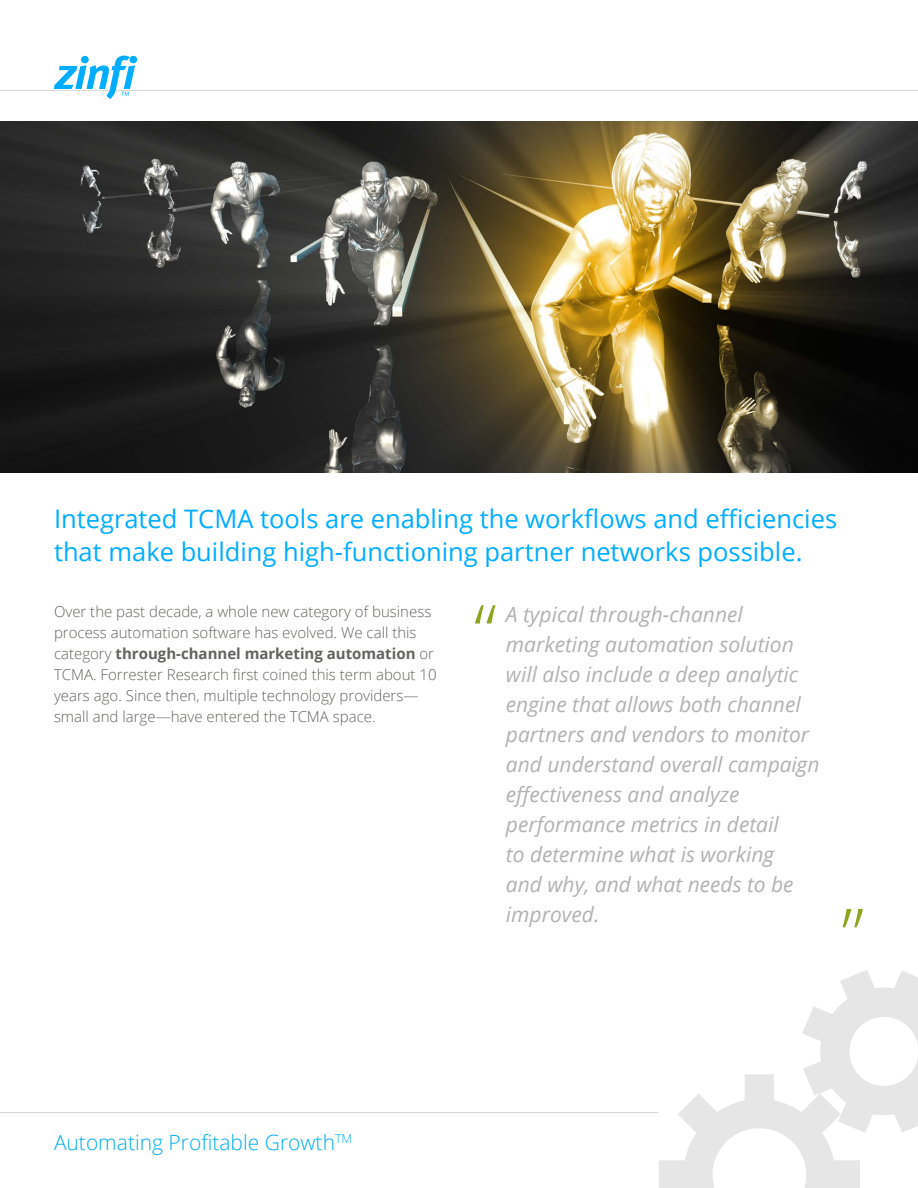
<style>
.page{position:relative;width:918px;height:1188px;background:#fff}
.page>*{position:absolute;margin:0;border:0;box-sizing:border-box;transform-origin:0 0}
.Subhead_3{font:300 75px "Open Sans";color:#8ca621}
.Subhead_3-2{font:25.5px/33px "Open Sans";color:#00adff}
.Subhead_3-3{font:italic 21px/30px "Open Sans";color:#b2b2b2}
.Footer_text{font:300 21px "Open Sans";color:#00aeef}
.Subhead_3-4{font:300 15px/21px "Open Sans";color:#636361}
.s1{font-weight:700}
</style>
<div class="page">
<img style="left:0;top:121px;width:918px;height:351px">
<hr style="left:0;top:90px;width:918px;height:1px;background:#d8d8d8">
<svg style="left:54px;top:56px;width:83px;height:43px"></svg>
<hr style="left:0;top:1112px;width:659px;height:1px;background:#d8d8d8">
<svg style="left:659px;top:970px;width:259px;height:218px"></svg>
<p class="Subhead_3-2" style="left:54px;top:501px;width:785px">Integrated TCMA tools are enabling the workflows and efficiencies that make building high-functioning partner networks possible.</p>
<p class="Subhead_3-4" style="left:54px;top:601px;width:384px">Over the past decade, a whole new category of business process automation software has evolved. We call this category <span class="s1">through-channel marketing automation</span> or TCMA. Forrester Research first coined this term about 10 years ago. Since then, multiple technology providers— small and large—have entered the TCMA space.</p>
<p class="Subhead_3" style="left:474px;top:580px;width:24px">“</p>
<p class="Subhead_3-3" style="left:506px;top:599px;width:315px">A typical through-channel marketing automation solution will also include a deep analytic engine that allows both channel partners and vendors to monitor and understand overall campaign effectiveness and analyze performance metrics in detail<br>to determine what is working<br>and why, and what needs to be improved.</p>
<p class="Subhead_3" style="left:864px;top:952px;width:24px;rotate:-180deg">“</p>
<p class="Footer_text" style="left:54px;top:1128px;width:300px">Automating Profitable Growth<sup>TM</sup></p>
</div>
